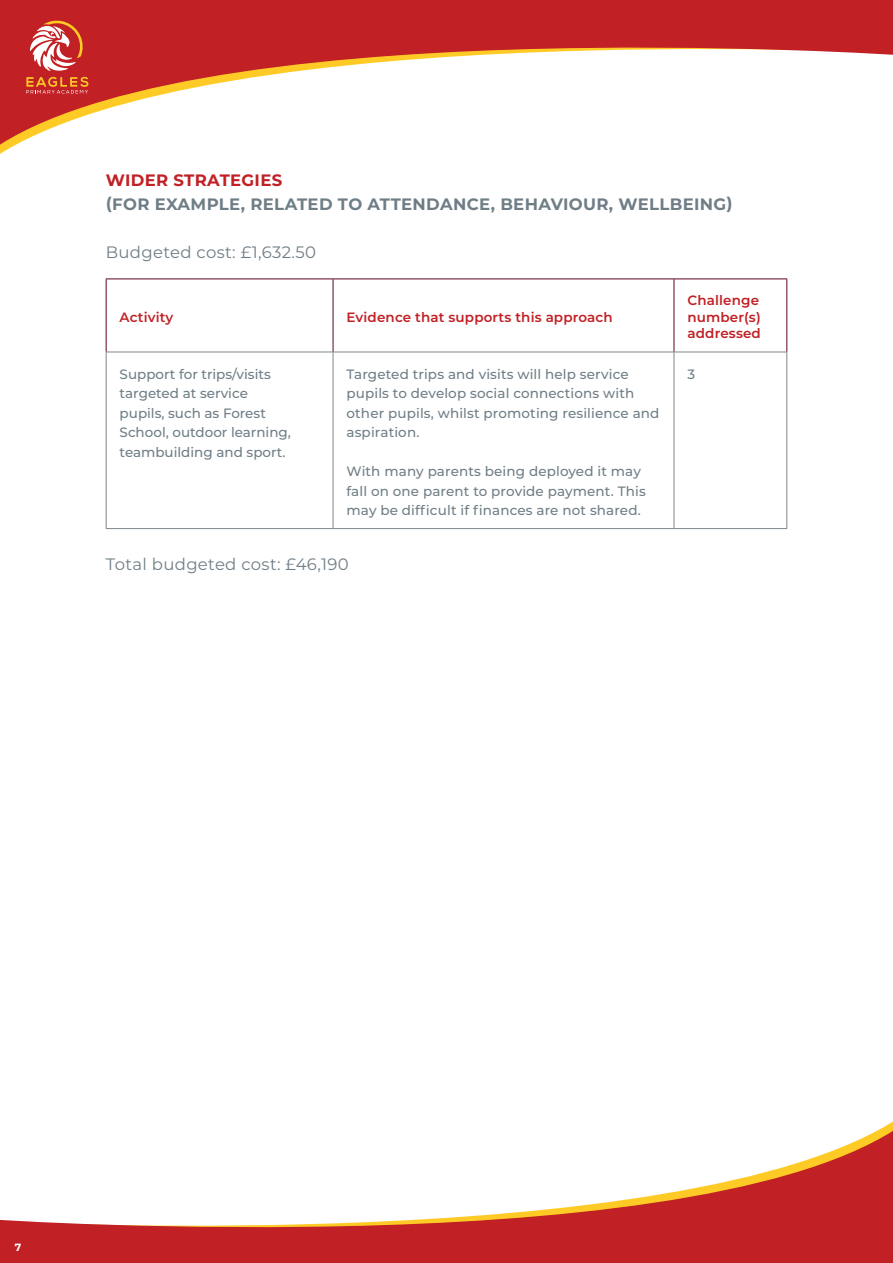
<style>
.page{position:relative;width:893px;height:1263px;background:#fff}
.page>*{position:absolute;margin:0;border:0;box-sizing:border-box;transform-origin:0 0}
.t1{font:700 16.5px "Montserrat";letter-spacing:.02em;color:#6f7e86}
.t2{font:16.5px "Montserrat";letter-spacing:.02em;color:#6f7e86}
.t3{font:700 16.5px "Montserrat";letter-spacing:.02em;color:#c12025}
.t4{font:500 13.5px/19.5px "Montserrat";letter-spacing:.01em;color:#6f7e86}
.t5{font:600 13.5px/16.5px "Montserrat";letter-spacing:.01em;color:#c12025}
.t6{font:700 10.5px "Montserrat";color:#fff}
</style>
<div class="page">
<svg style="left:0;top:0;width:893px;height:312px"></svg>
<svg style="left:0;top:1121px;width:893px;height:142px"></svg>
<svg style="left:26px;top:20px;width:62px;height:74px;background:#d25c51"></svg>
<hr style="left:106px;top:352px;width:227px;height:1px;background:#7d868d">
<hr style="left:106px;top:352px;width:1px;height:176px;background:#7d868d">
<hr style="left:333px;top:352px;width:341px;height:1px;background:#7d868d">
<hr style="left:333px;top:352px;width:1px;height:176px;background:#7d868d">
<hr style="left:674px;top:352px;width:113px;height:1px;background:#7d868d">
<hr style="left:674px;top:352px;width:1px;height:176px;background:#7d868d">
<hr style="left:786px;top:352px;width:1px;height:176px;background:#7d868d">
<hr style="left:106px;top:528px;width:227px;height:1px;background:#7d868d">
<hr style="left:333px;top:528px;width:341px;height:1px;background:#7d868d">
<hr style="left:674px;top:528px;width:113px;height:1px;background:#7d868d">
<hr style="left:106px;top:279px;width:227px;height:1px;background:#5d0023">
<hr style="left:106px;top:279px;width:1px;height:73px;background:#5d0023">
<hr style="left:333px;top:279px;width:341px;height:1px;background:#5d0023">
<hr style="left:333px;top:279px;width:1px;height:73px;background:#5d0023">
<hr style="left:674px;top:279px;width:113px;height:1px;background:#5d0023">
<hr style="left:674px;top:279px;width:1px;height:73px;background:#5d0023">
<hr style="left:786px;top:279px;width:1px;height:73px;background:#5d0023">
<p class="t3" style="left:106px;top:168px;width:178px">WIDER STRATEGIES</p>
<p class="t1" style="left:106px;top:192px;width:629px">(FOR EXAMPLE, RELATED TO ATTENDANCE, BEHAVIOUR, WELLBEING)</p>
<p class="t2" style="left:106px;top:241px;width:212px">Budgeted cost: £1,632.50</p>
<p class="t5" style="left:120px;top:308px;width:55px">Activity</p>
<p class="t5" style="left:347px;top:308px;width:268px">Evidence that supports this approach</p>
<p class="t4" style="left:120px;top:363px;width:173px">Support for trips/visits targeted at service pupils, such as Forest<br>School, outdoor learning, teambuilding and sport.</p>
<p class="t4" style="left:347px;top:363px;width:314px">Targeted trips and visits will help service pupils to develop social connections with other pupils, whilst promoting resilience and aspiration.</p>
<p class="t4" style="left:347px;top:461px;width:301px">With many parents being deployed it may fall on one parent to provide payment. This may be difficult if finances are not shared.</p>
<p class="t2" style="left:106px;top:553px;width:244px">Total budgeted cost: £46,190</p>
<p class="t5" style="left:687px;top:292px;width:75px">Challenge number(s) addressed</p>
<p class="t4" style="left:687px;top:363px;width:9px">3</p>
<p class="t6" style="left:15px;top:1240px;width:8px">7</p>
</div>
